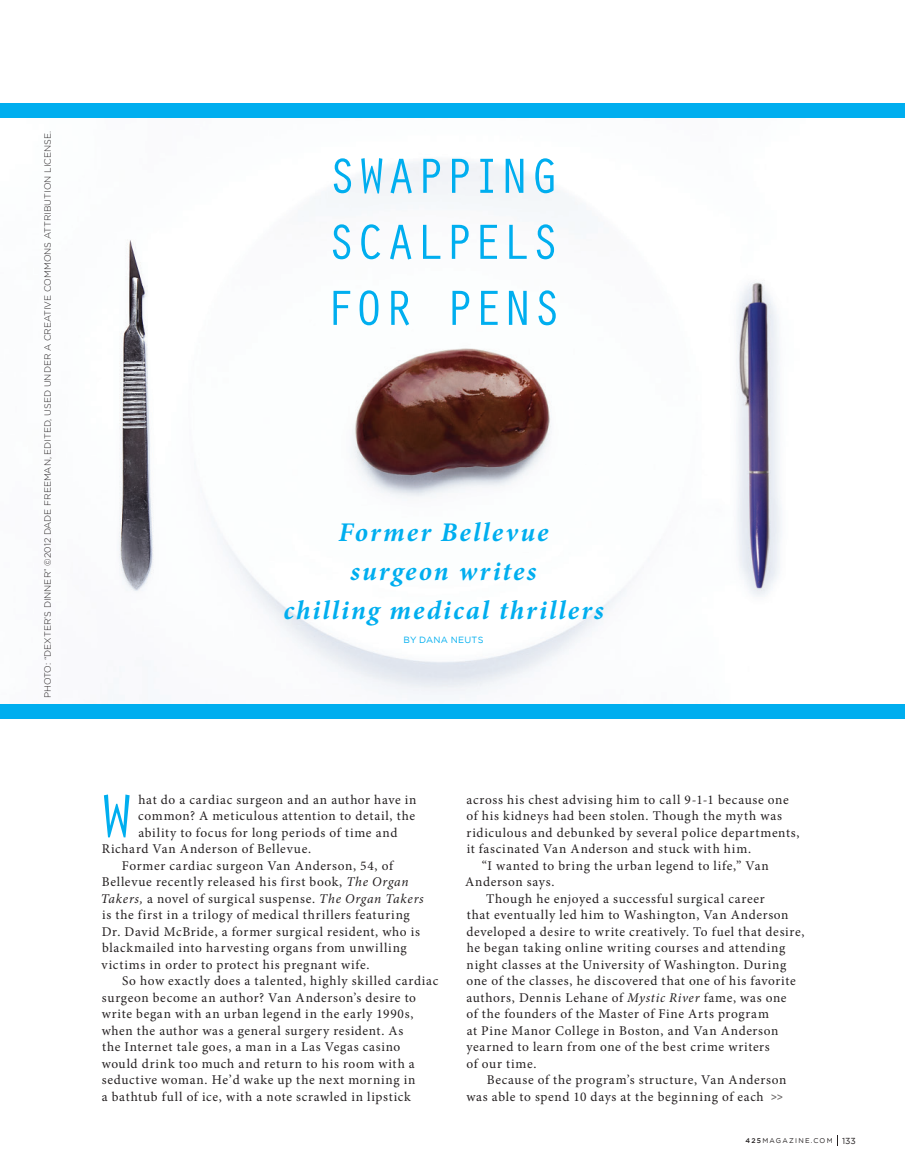
<style>
.page{position:relative;width:905px;height:1175px;background:#fff}
.page>*{position:absolute;margin:0;border:0;box-sizing:border-box;transform-origin:0 0}
.t1{font:61.95px "Orator Std";color:#00aeef}
.t2{font:51px/66px "Orator Std";letter-spacing:-.03em;color:#00aeef;text-align:justify}
.t3{font:italic 700 27px/39px "Minion Pro";letter-spacing:.075em;color:#00aeef;text-align:center}
.t4{font:13.35px "Minion Pro";letter-spacing:.05em;color:#231f20}
.t5{font:300 9px "Gotham";color:#231f20}
.t6{font:9px "Gotham";letter-spacing:.025em;color:#00aeef}
.t7{font:6.9px "Gotham";letter-spacing:.18em;color:#231f20}
.s1{font-style:italic}
.s2{font-weight:500}
.s3{font-size:8.7px}
</style>
<div class="page">
<img style="left:119px;top:159px;width:662px;height:536px">
<div style="left:0;top:704px;width:904px;height:15px;background:#00aeef"></div>
<div style="left:0;top:103px;width:904px;height:14px;background:#00aeef"></div>
<svg style="left:771px;top:1094px;width:11px;height:6px"></svg>
<p class="t5" style="left:43px;top:698px;width:568px;rotate:-90deg">PHOTO: “DEXTER’S DINNER” ©2012 DADE FREEMAN, EDITED, USED UNDER A CREATIVE COMMONS ATTRIBUTION LICENSE.</p>
<h2 class="t2" style="left:324px;top:140px;width:239px">SWAPPING SCALPELS FOR PENS</h2>
<h3 class="t3" style="left:283px;top:512px;width:322px">Former Bellevue<br>surgeon writes<br>chilling medical thrillers</h3>
<p class="t6" style="left:403px;top:635px;width:81px">BY DANA NEUTS</p>
<h1 class="t1" style="left:98px;top:771px;width:39px">W</h1>
<p class="t4" style="left:138px;top:790px;width:279px">hat do a cardiac surgeon and an author have in</p>
<p class="t4" style="left:138px;top:807px;width:278px">common? A meticulous attention to detail, the</p>
<p class="t4" style="left:138px;top:823px;width:260px">ability to focus for long periods of time and</p>
<p class="t4" style="left:102px;top:840px;width:211px">Richard Van Anderson of Bellevue.</p>
<p class="t4" style="left:122px;top:856px;width:272px">Former cardiac surgeon Van Anderson, 54, of</p>
<p class="t4" style="left:102px;top:873px;width:308px">Bellevue recently released his first book, <span class="s1">The Organ</span></p>
<p class="t4" style="left:101px;top:889px;width:324px"><span class="s1">Takers,</span> a novel of surgical suspense. <span class="s1">The Organ Takers</span></p>
<p class="t4" style="left:102px;top:906px;width:309px">is the first in a trilogy of medical thrillers featuring</p>
<p class="t4" style="left:102px;top:922px;width:319px">Dr. David McBride, a former surgical resident, who is</p>
<p class="t4" style="left:102px;top:939px;width:306px">blackmailed into harvesting organs from unwilling</p>
<p class="t4" style="left:102px;top:955px;width:269px">victims in order to protect his pregnant wife.</p>
<p class="t4" style="left:122px;top:972px;width:317px">So how exactly does a talented, highly skilled cardiac</p>
<p class="t4" style="left:102px;top:988px;width:316px">surgeon become an author? Van Anderson’s desire to</p>
<p class="t4" style="left:102px;top:1005px;width:313px">write began with an urban legend in the early 1990s,</p>
<p class="t4" style="left:102px;top:1021px;width:303px">when the author was a general surgery resident. As</p>
<p class="t4" style="left:102px;top:1038px;width:300px">the Internet tale goes, a man in a Las Vegas casino</p>
<p class="t4" style="left:102px;top:1054px;width:314px">would drink too much and return to his room with a</p>
<p class="t4" style="left:102px;top:1071px;width:315px">seductive woman. He’d wake up the next morning in</p>
<p class="t4" style="left:102px;top:1087px;width:310px">a bathtub full of ice, with a note scrawled in lipstick</p>
<p class="t4" style="left:466px;top:790px;width:323px">across his chest advising him to call 9-1-1 because one</p>
<p class="t4" style="left:466px;top:807px;width:317px">of his kidneys had been stolen. Though the myth was</p>
<p class="t4" style="left:466px;top:823px;width:334px">ridiculous and debunked by several police departments,</p>
<p class="t4" style="left:466px;top:840px;width:286px">it fascinated Van Anderson and stuck with him.</p>
<p class="t4" style="left:482px;top:856px;width:288px">“I wanted to bring the urban legend to life,” Van</p>
<p class="t4" style="left:465px;top:873px;width:91px">Anderson says.</p>
<p class="t4" style="left:486px;top:889px;width:280px">Though he enjoyed a successful surgical career</p>
<p class="t4" style="left:466px;top:906px;width:323px">that eventually led him to Washington, Van Anderson</p>
<p class="t4" style="left:466px;top:922px;width:339px">developed a desire to write creatively. To fuel that desire,</p>
<p class="t4" style="left:466px;top:939px;width:320px">he began taking online writing courses and attending</p>
<p class="t4" style="left:466px;top:955px;width:321px">night classes at the University of Washington. During</p>
<p class="t4" style="left:466px;top:972px;width:331px">one of the classes, he discovered that one of his favorite</p>
<p class="t4" style="left:466px;top:988px;width:321px">authors, Dennis Lehane of <span class="s1">Mystic River</span> fame, was one</p>
<p class="t4" style="left:466px;top:1005px;width:304px">of the founders of the Master of Fine Arts program</p>
<p class="t4" style="left:466px;top:1021px;width:313px">at Pine Manor College in Boston, and Van Anderson</p>
<p class="t4" style="left:466px;top:1038px;width:305px">yearned to learn from one of the best crime writers</p>
<p class="t4" style="left:466px;top:1054px;width:71px">of our time.</p>
<p class="t4" style="left:486px;top:1071px;width:301px">Because of the program’s structure, Van Anderson</p>
<p class="t4" style="left:466px;top:1087px;width:299px">was able to spend 10 days at the beginning of each</p>
<p class="t7" style="left:745px;top:1136px;width:112px"><span class="s2">425</span>MAGAZINE.COM <span class="s3">133</span></p>
</div>
